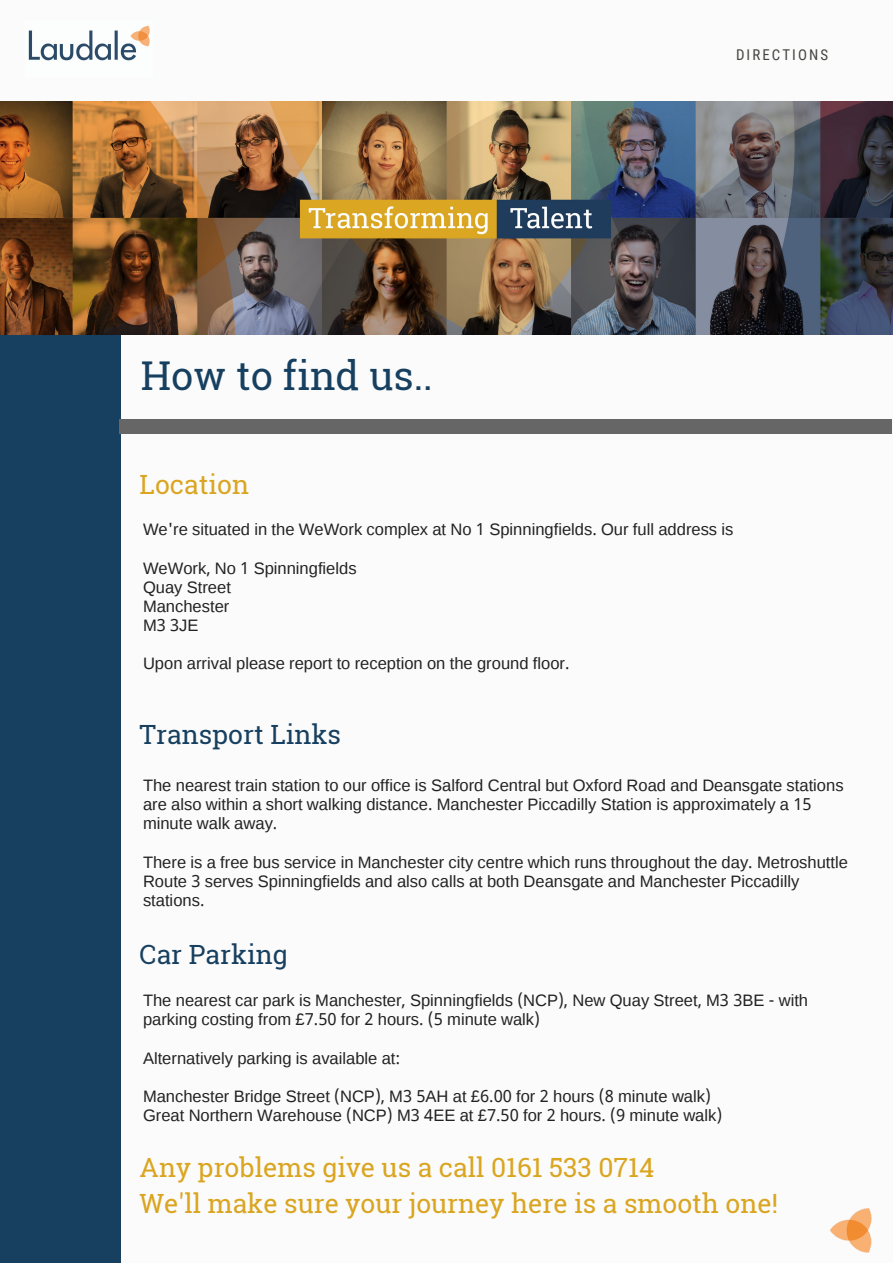
<style>
.page{position:relative;width:893px;height:1263px;background:#fbfbfb}
.page>*{position:absolute;margin:0;border:0;box-sizing:border-box;transform-origin:0 0}
.t1{font:39.75px "Roboto Slab";color:#174060}
.t2{font:26.55px/36px "Roboto Slab";color:#daa520}
.t3{font:26.55px "Roboto Slab";color:#174060}
.t4{font:16.5px/19.2px "Liberation Sans";color:#222}
.t5{font:14.85px "Roboto Condensed";letter-spacing:.14em;color:#444440}
.s1{font-family:"Noto Sans Devanagari"}
</style>
<div class="page">
<div style="left:0;top:332px;width:120px;height:931px;background:#174060"></div>
<img style="left:0;top:101px;width:893px;height:233px">
<img style="left:28px;top:26px;width:122px;height:35px">
<div style="left:120px;top:419px;width:772px;height:14px;background:#666"></div>
<img style="left:830px;top:1208px;width:42px;height:44px">
<h1 class="t1" style="left:141px;top:348px;width:294px">How to find us..</h1>
<h2 class="t2" style="left:140px;top:466px;width:111px">Location</h2>
<p class="t5" style="left:736px;top:46px;width:94px">DIRECTIONS</p>
<p class="t4" style="left:143px;top:520px;width:592px">We<span class="s1">'</span>re situated in the WeWork complex at No <span class="s1">1</span> Spinningfields<span class="s1">.</span> Our full address is</p>
<p class="t4" style="left:143px;top:558px;width:215px">WeWork<span class="s1">,</span> No <span class="s1">1</span> Spinningfields<br>Quay Street<br>Manchester<br>M<span class="s1">3 3</span>JE</p>
<p class="t4" style="left:143px;top:654px;width:428px">Upon arrival please report to reception on the ground floor<span class="s1">.</span></p>
<h2 class="t3" style="left:140px;top:716px;width:203px">Transport Links</h2>
<p class="t4" style="left:143px;top:776px;width:702px">The nearest train station to our office is Salford Central but Oxford Road and Deansgate stations are also within a short walking distance<span class="s1">.</span> Manchester Piccadilly Station is approximately a <span class="s1">15 </span>minute walk away<span class="s1">.</span></p>
<p class="t4" style="left:143px;top:852px;width:706px">There is a free bus service in Manchester city centre which runs throughout the day<span class="s1">.</span> Metroshuttle<br>Route <span class="s1">3</span> serves Spinningfields and also calls at both Deansgate and Manchester Piccadilly stations<span class="s1">.</span></p>
<h2 class="t3" style="left:140px;top:936px;width:150px">Car Parking</h2>
<p class="t4" style="left:143px;top:991px;width:667px">The nearest car park is Manchester<span class="s1">,</span> Spinningfields <span class="s1">(</span>NCP<span class="s1">),</span> New Quay Street<span class="s1">,</span> M<span class="s1">3 3</span>BE <span class="s1">-</span> with parking costing from £<span class="s1">7.50</span> for <span class="s1">2</span> hours<span class="s1">. (5</span> minute walk<span class="s1">)</span></p>
<p class="t4" style="left:143px;top:1048px;width:259px">Alternatively parking is available at<span class="s1">:</span></p>
<p class="t4" style="left:143px;top:1086px;width:581px">Manchester Bridge Street <span class="s1">(</span>NCP<span class="s1">),</span> M<span class="s1">3 5</span>AH at £<span class="s1">6.00</span> for <span class="s1">2</span> hours <span class="s1">(8</span> minute walk<span class="s1">)<br></span>Great Northern Warehouse <span class="s1">(</span>NCP<span class="s1">)</span> M<span class="s1">3 4</span>EE at £<span class="s1">7.50</span> for <span class="s1">2</span> hours<span class="s1">. (9</span> minute walk<span class="s1">)</span></p>
<h2 class="t2" style="left:140px;top:1148px;width:640px">Any problems give us a call 0161 533 0714<br>We'll make sure your journey here is a smooth one!</h2>
</div>
